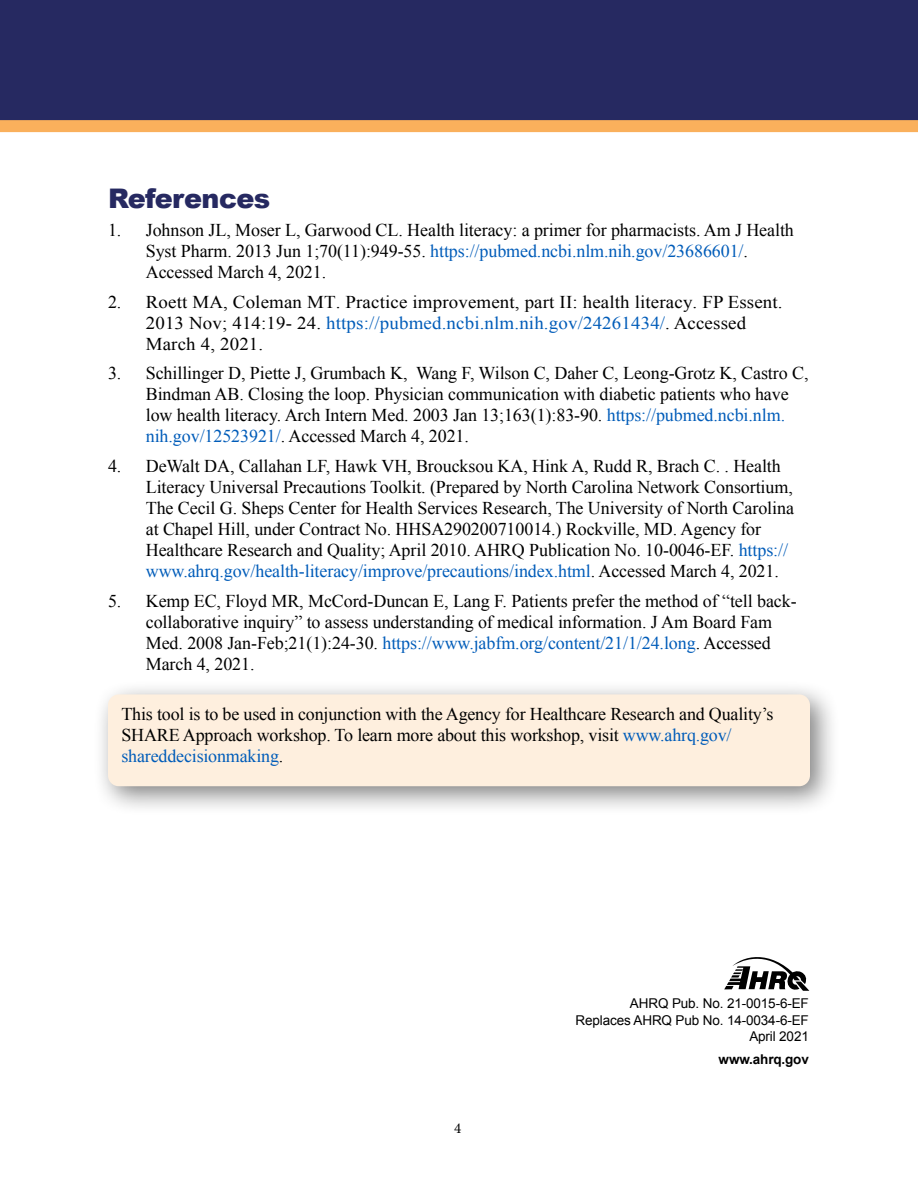
<style>
.page{position:relative;width:918px;height:1188px;background:#fff}
.page>*{position:absolute;margin:0;border:0;box-sizing:border-box;transform-origin:0 0}
.Main_Head{font:900 27px "Arial";letter-spacing:-.02em;color:#262961}
.Text{font:18px/21px "Times New Roman";letter-spacing:-.005em;color:#000}
.t1{font:15px "Minion Pro";color:#000}
.Secondary_Head{font:13.5px/16.5px "Arial";letter-spacing:-.01em;color:#000;text-align:right}
.Secondary_Head-2{font:700 13.5px "Arial";letter-spacing:-.01em;color:#000}
.s1{color:#005cb9}
</style>
<div class="page">
<div style="left:0;top:0;width:918px;height:123px;background:#262961"></div>
<div style="left:0;top:120px;width:918px;height:12px;background:#fab05c"></div>
<div style="left:93px;top:679px;width:747px;height:138px;background:#000;opacity:.5"></div>
<div style="left:108px;top:694px;width:702px;height:92px;background:#feefde;border-radius:11px"></div>
<svg style="left:724px;top:957px;width:85px;height:34px"></svg>
<p class="Main_Head" style="left:108px;top:179px;width:164px">References</p>
<p class="Text" style="left:146px;top:219px;width:650px;text-indent:-38px">1. Johnson JL, Moser L, Garwood CL. Health literacy: a primer for pharmacists. Am J Health<br>Syst Pharm. 2013 Jun 1;70(11):949-55. <span class="s1">https://pubmed.ncbi.nlm.nih.gov/23686601/</span>.<br>Accessed March 4, 2021.</p>
<p class="Text" style="left:146px;top:291px;width:638px;text-indent:-38px">2. Roett MA, Coleman MT. Practice improvement, part II: health literacy. FP Essent.<br>2013 Nov; 414:19- 24. <span class="s1">https://pubmed.ncbi.nlm.nih.gov/24261434/</span>. Accessed<br>March 4, 2021.</p>
<p class="Text" style="left:146px;top:363px;width:664px;text-indent:-38px">3. Schillinger D, Piette J, Grumbach K, Wang F, Wilson C, Daher C, Leong-Grotz K, Castro C, Bindman AB. Closing the loop. Physician communication with diabetic patients who have low health literacy. Arch Intern Med. 2003 Jan 13;163(1):83-90. <span class="s1">https://pubmed.ncbi.nlm. nih.gov/12523921/</span>. Accessed March 4, 2021.</p>
<p class="Text" style="left:146px;top:455px;width:650px;text-indent:-38px">4. DeWalt DA, Callahan LF, Hawk VH, Broucksou KA, Hink A, Rudd R, Brach C. . Health Literacy Universal Precautions Toolkit. (Prepared by North Carolina Network Consortium, The Cecil G. Sheps Center for Health Services Research, The University of North Carolina at Chapel Hill, under Contract No. HHSA290200710014.) Rockville, MD. Agency for Healthcare Research and Quality; April 2010. AHRQ Publication No. 10-0046-EF. <span class="s1">https:// www.ahrq.gov/health-literacy/improve/precautions/index.html</span>. Accessed March 4, 2021.</p>
<p class="Text" style="left:146px;top:590px;width:652px;text-indent:-38px">5. Kemp EC, Floyd MR, McCord-Duncan E, Lang F. Patients prefer the method of “tell back&shy;collaborative inquiry” to assess understanding of medical information. J Am Board Fam Med. 2008 Jan-Feb;21(1):24-30. <span class="s1">https://www.jabfm.org/content/21/1/24.long</span>. Accessed March 4, 2021.</p>
<p class="Text" style="left:122px;top:704px;width:654px">This tool is to be used in conjunction with the Agency for Healthcare Research and Quality’s<br>SHARE Approach workshop. To learn more about this workshop, visit <span class="s1">www.ahrq.gov/ shareddecisionmaking</span>.</p>
<p class="t1" style="left:454px;top:1118px;width:9px">4</p>
<p class="Secondary_Head" style="left:576px;top:995px;width:235px">AHRQ Pub. No. 21-0015-6-EF<br>Replaces AHRQ Pub No. 14-0034-6-EF<br>April 2021</p>
<p class="Secondary_Head-2" style="left:719px;top:1051px;width:92px">www.ahrq.gov</p>
</div>
